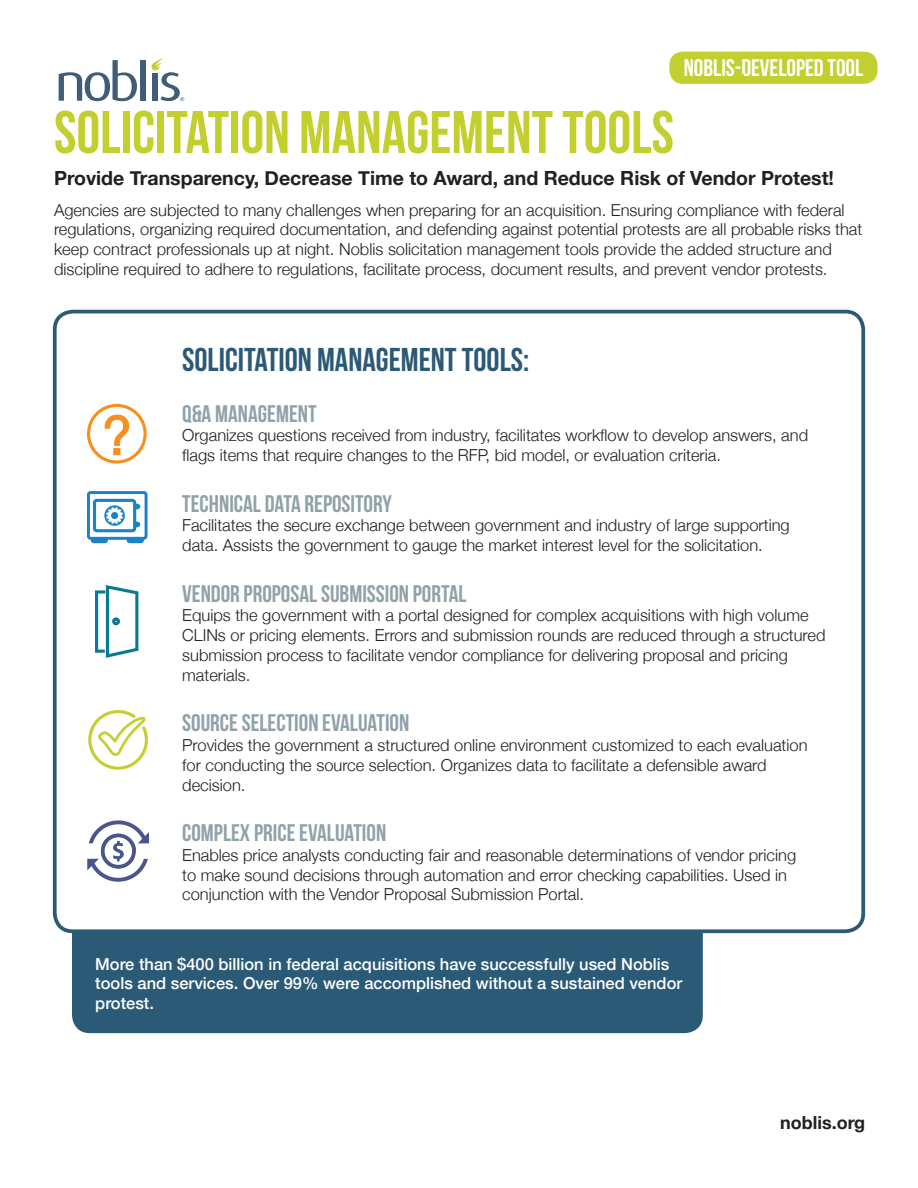
<style>
.page{position:relative;width:918px;height:1188px;background:#fff}
.page>*{position:absolute;margin:0;border:0;box-sizing:border-box;transform-origin:0 0}
.t1{font:700 60px "Bebas Neue";color:#c3cf2f}
.t2{font:700 33px "Bebas Neue";color:#2b5a77}
.t3{font:700 24px "Bebas Neue";color:#91a1aa}
.t4{font:24px "Bebas Neue";color:#fff}
.t5{font:700 19.5px "Helvetica Neue";color:#231f20}
.t6{font:700 18px "Helvetica Neue";color:#231f20}
.t7{font:300 16.5px/19.8px "Helvetica Neue";color:#231f20}
.t8{font:500 16.5px/19.8px "Helvetica Neue";color:#fff}
</style>
<div class="page">
<div style="left:72px;top:851px;width:631px;height:182px;background:#2b5a77;border-radius:18px"></div>
<div style="left:55px;top:312px;width:808px;height:619px;background:#fff;border-radius:18px"></div>
<div style="left:53px;top:310px;width:812px;height:623px;border:4px solid #2b5a77;border-radius:18px"></div>
<div style="left:669px;top:52px;width:209px;height:32px;background:#c3cf2f;border-radius:14px"></div>
<svg style="left:87px;top:820px;width:61px;height:62px"></svg>
<svg style="left:59px;top:60px;width:78px;height:41px"></svg>
<div style="left:140px;top:60px;width:6px;height:41px;background:#405c77"></div>
<svg style="left:151px;top:57px;width:33px;height:44px"></svg>
<div style="left:87px;top:404px;width:60px;height:60px;border:3px solid #f68f1e;border-radius:50%"></div>
<svg style="left:104px;top:414px;width:26px;height:42px"></svg>
<div style="left:93px;top:499px;width:43px;height:33px;border:3px solid #1b82c5;border-radius:2px"></div>
<div style="left:87px;top:491px;width:61px;height:49px;border:3px solid #1b82c5;border-radius:2px"></div>
<svg style="left:89px;top:502px;width:57px;height:42px"></svg>
<svg style="left:88px;top:710px;width:60px;height:60px"></svg>
<svg style="left:95px;top:585px;width:44px;height:73px"></svg>
<h3 class="t4" style="left:684px;top:55px;width:181px">NOBLIS-DEVELOPED TOOL</h3>
<h1 class="t1" style="left:54px;top:99px;width:621px">SOLICITATION MANAGEMENT TOOLS</h1>
<p class="t5" style="left:54px;top:163px;width:782px">Provide Transparency, Decrease Time to Award, and Reduce Risk of Vendor Protest!</p>
<p class="t7" style="left:54px;top:199px;width:810px">Agencies are subjected to many challenges when preparing for an acquisition. Ensuring compliance with federal regulations, organizing required documentation, and defending against potential protests are all probable risks that keep contract professionals up at night. Noblis solicitation management tools provide the added structure and discipline required to adhere to regulations, facilitate process, document results, and prevent vendor protests.</p>
<h2 class="t2" style="left:182px;top:342px;width:349px">SOLICITATION MANAGEMENT TOOLS:</h2>
<h3 class="t3" style="left:182px;top:400px;width:136px">Q&amp;A MANAGEMENT</h3>
<p class="t7" style="left:182px;top:424px;width:627px">Organizes questions received from industry, facilitates workflow to develop answers, and flags items that require changes to the RFP, bid model, or evaluation criteria.</p>
<h3 class="t3" style="left:182px;top:490px;width:211px">TECHNICAL DATA REPOSITORY</h3>
<p class="t7" style="left:182px;top:514px;width:609px">Facilitates the secure exchange between government and industry of large supporting data. Assists the government to gauge the market interest level for the solicitation.</p>
<h3 class="t3" style="left:182px;top:580px;width:286px">VENDOR PROPOSAL SUBMISSION PORTAL</h3>
<p class="t7" style="left:182px;top:604px;width:645px">Equips the government with a portal designed for complex acquisitions with high volume CLINs or pricing elements. Errors and submission rounds are reduced through a structured submission process to facilitate vendor compliance for delivering proposal and pricing materials.</p>
<h3 class="t3" style="left:182px;top:710px;width:229px">SOURCE SELECTION EVALUATION</h3>
<p class="t7" style="left:182px;top:734px;width:627px">Provides the government a structured online environment customized to each evaluation for conducting the source selection. Organizes data to facilitate a defensible award decision.</p>
<h3 class="t3" style="left:182px;top:820px;width:206px">COMPLEX PRICE EVALUATION</h3>
<p class="t7" style="left:182px;top:844px;width:616px">Enables price analysts conducting fair and reasonable determinations of vendor pricing to make sound decisions through automation and error checking capabilities. Used in conjunction with the Vendor Proposal Submission Portal.</p>
<p class="t8" style="left:95px;top:952px;width:588px">More than $400 billion in federal acquisitions have successfully used Noblis tools and services. Over 99% were accomplished without a sustained vendor protest.</p>
<p class="t6" style="left:780px;top:1108px;width:87px">noblis.org</p>
</div>
